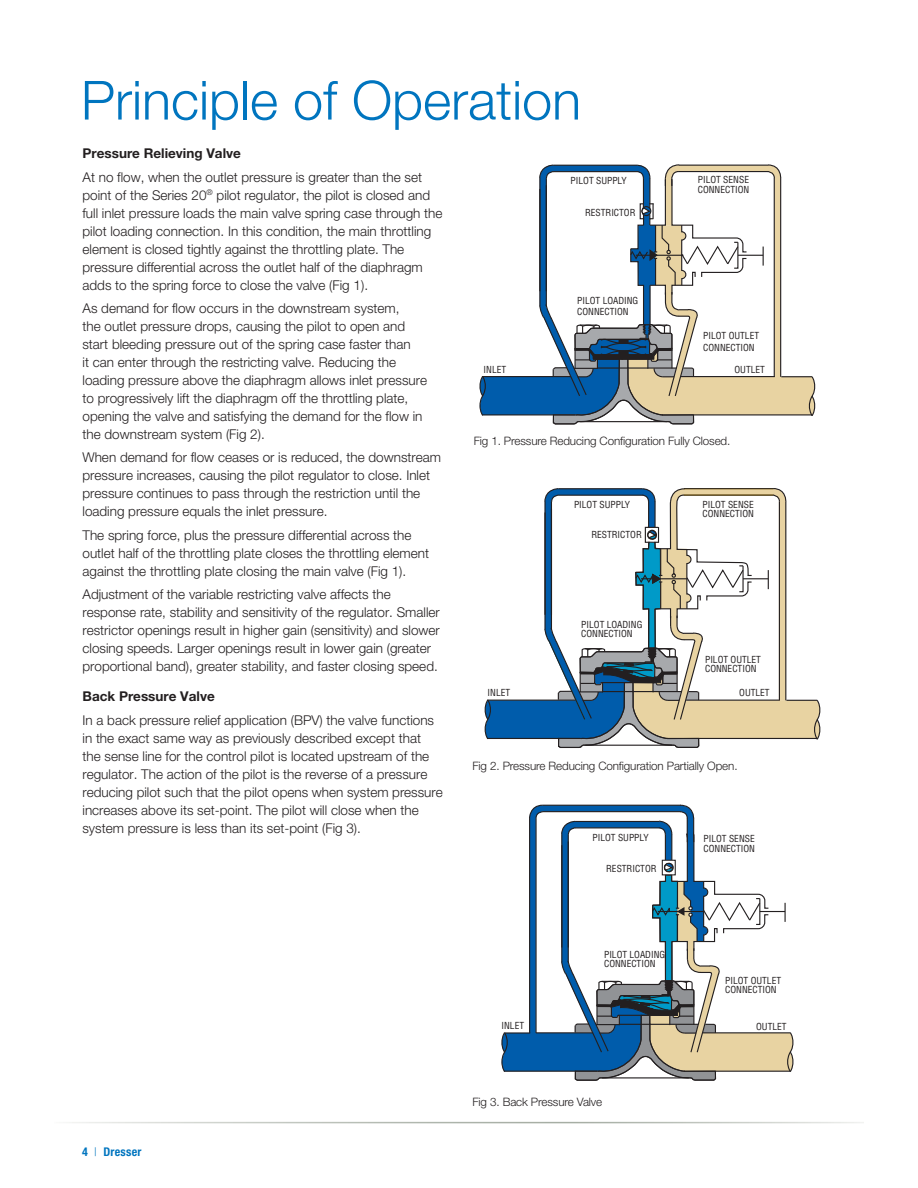
<style>
.page{position:relative;width:918px;height:1188px;background:#fff}
.page>*{position:absolute;margin:0;border:0;box-sizing:border-box;transform-origin:0 0}
.t1{font:300 54px "Helvetica Neue LT Std";color:#0075bf}
.t2{font:300 13.5px/18px "Helvetica Neue LT Std";color:#231f20}
.t3{font:700 13.5px "Helvetica Neue LT Std";color:#231f20}
.t4{font:700 condensed 12px "Helvetica Neue LT Std";letter-spacing:.02em;color:#0075bf}
.t5{font:300 11.7px "Helvetica Neue LT Std";letter-spacing:-.01em;color:#231f20}
.t6{font:condensed 9.45px/9.4px "Helvetica";color:#231f20}
.s1{font-weight:300}
</style>
<div class="page">
<svg style="left:479px;top:164px;width:337px;height:261px"></svg>
<svg style="left:485px;top:488px;width:335px;height:260px"></svg>
<svg style="left:501px;top:804px;width:293px;height:277px"></svg>
<div style="left:664px;top:863px;width:9px;height:9px;border:1px solid #231f20;border-radius:50%"></div>
<div style="left:662px;top:860px;width:14px;height:15px;border:1px solid #231f20"></div>
<h1 class="t1" style="left:81px;top:81px;width:502px">Principle of Operation</h1>
<p class="t3" style="left:82px;top:149px;width:160px">Pressure Relieving Valve</p>
<p class="t2" style="left:82px;top:170px;width:362px">At no flow, when the outlet pressure is greater than the set point of the Series 20<sup>®</sup> pilot regulator, the pilot is closed and full inlet pressure loads the main valve spring case through the pilot loading connection. In this condition, the main throttling element is closed tightly against the throttling plate. The pressure differential across the outlet half of the diaphragm adds to the spring force to close the valve (Fig 1).</p>
<p class="t2" style="left:83px;top:301px;width:346px">As demand for flow occurs in the downstream system,<br>the outlet pressure drops, causing the pilot to open and start bleeding pressure out of the spring case faster than<br>it can enter through the restricting valve. Reducing the loading pressure above the diaphragm allows inlet pressure to progressively lift the diaphragm off the throttling plate, opening the valve and satisfying the demand for the flow in the downstream system (Fig 2).</p>
<p class="t2" style="left:83px;top:450px;width:360px">When demand for flow ceases or is reduced, the downstream pressure increases, causing the pilot regulator to close. Inlet pressure continues to pass through the restriction until the loading pressure equals the inlet pressure.</p>
<p class="t2" style="left:83px;top:528px;width:348px">The spring force, plus the pressure differential across the outlet half of the throttling plate closes the throttling element against the throttling plate closing the main valve (Fig 1).</p>
<p class="t2" style="left:83px;top:587px;width:359px">Adjustment of the variable restricting valve affects the response rate, stability and sensitivity of the regulator. Smaller restrictor openings result in higher gain (sensitivity) and slower closing speeds. Larger openings result in lower gain (greater proportional band), greater stability, and faster closing speed.</p>
<p class="t3" style="left:83px;top:692px;width:134px">Back Pressure Valve</p>
<p class="t2" style="left:83px;top:713px;width:362px">In a back pressure relief application (BPV) the valve functions in the exact same way as previously described except that<br>the sense line for the control pilot is located upstream of the regulator. The action of the pilot is the reverse of a pressure reducing pilot such that the pilot opens when system pressure increases above its set-point. The pilot will close when the system pressure is less than its set-point (Fig 3).</p>
<p class="t6" style="left:571px;top:176px;width:58px">PILOT SUPPLY</p>
<p class="t6" style="left:585px;top:208px;width:52px">RESTRICTOR</p>
<p class="t6" style="left:577px;top:295px;width:63px;line-height:11.6px">PILOT LOADING<br>CONNECTION</p>
<p class="t6" style="left:698px;top:176px;width:53px">PILOT SENSE<br>CONNECTION</p>
<p class="t6" style="left:703px;top:331px;width:57px;line-height:11.6px">PILOT OUTLET<br>CONNECTION</p>
<p class="t6" style="left:484px;top:366px;width:24px">INLET</p>
<p class="t6" style="left:734px;top:365px;width:32px">OUTLET</p>
<p class="t5" style="left:474px;top:437px;width:258px">Fig 1. Pressure Reducing Configuration Fully Closed.</p>
<p class="t6" style="left:574px;top:500px;width:58px">PILOT SUPPLY</p>
<p class="t6" style="left:591px;top:530px;width:52px">RESTRICTOR</p>
<p class="t6" style="left:581px;top:621px;width:63px">PILOT LOADING<br>CONNECTION</p>
<p class="t6" style="left:703px;top:500px;width:53px">PILOT SENSE<br>CONNECTION</p>
<p class="t6" style="left:705px;top:655px;width:57px">PILOT OUTLET<br>CONNECTION</p>
<p class="t6" style="left:488px;top:689px;width:24px">INLET</p>
<p class="t6" style="left:739px;top:689px;width:32px">OUTLET</p>
<p class="t5" style="left:472px;top:761px;width:267px">Fig 2. Pressure Reducing Configuration Partially Open.</p>
<p class="t6" style="left:593px;top:833px;width:58px">PILOT SUPPLY</p>
<p class="t6" style="left:606px;top:865px;width:52px">RESTRICTOR</p>
<p class="t6" style="left:704px;top:835px;width:53px">PILOT SENSE<br>CONNECTION</p>
<p class="t4" style="left:82px;top:1148px;width:61px">4 <span class="s1">|</span> Dresser</p>
<p class="t6" style="left:604px;top:950px;width:63px">PILOT LOADING<br>CONNECTION</p>
<p class="t6" style="left:725px;top:977px;width:57px">PILOT OUTLET<br>CONNECTION</p>
<p class="t6" style="left:502px;top:1022px;width:24px">INLET</p>
<p class="t6" style="left:756px;top:1022px;width:32px">OUTLET</p>
<p class="t5" style="left:472px;top:1097px;width:131px">Fig 3. Back Pressure Valve</p>
</div>
